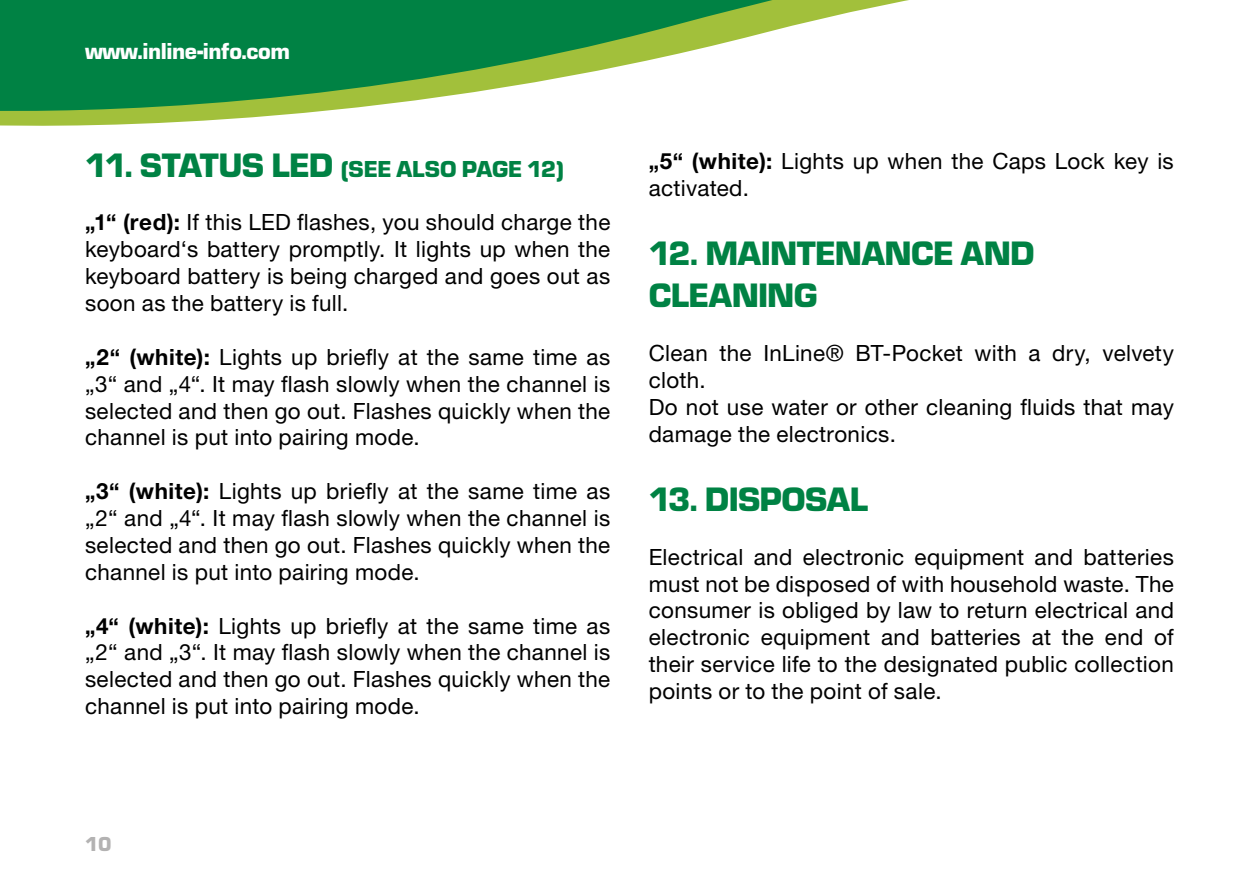
<style>
.page{position:relative;width:1259px;height:893px;background:#fff}
.page>*{position:absolute;margin:0;border:0;box-sizing:border-box;transform-origin:0 0}
.t1{font:900 35.1px/42.3px "Eurostile";letter-spacing:-.02em;color:#008244}
.t2{font:900 24px "Eurostile";letter-spacing:-.01em;color:#008244}
.t3{font:900 24px "Eurostile";letter-spacing:-.015em;color:#fff}
.t4{font:22.5px/27px "Helvetica Neue LT Pro";letter-spacing:.015em;color:#000;text-align:justify}
.t5{font:900 21px "Eurostile";color:#b3b2b2}
.s1{font-size:35.1px}
.s2{font-weight:700}
</style>
<div class="page">
<svg style="left:0;top:113px;width:302px;height:13px;fill:#a2c03b"></svg>
<svg style="left:0;top:0;width:909px;height:113px;fill:#008244"></svg>
<p class="t3" style="left:85px;top:38px;width:206px">www.inline-info.com</p>
<p class="t2" style="left:85px;top:155px;width:480px"><span class="s1">11. STATUS LED</span> (SEE ALSO PAGE 12)</p>
<p class="t4" style="left:85px;top:208px;width:527px"><span class="s2">„1“ (red):</span> If this LED flashes, you should charge the keyboard‘s battery promptly. It lights up when the keyboard battery is being charged and goes out as soon as the battery is full.</p>
<p class="t4" style="left:85px;top:343px;width:527px"><span class="s2">„2“ (white):</span> Lights up briefly at the same time as „3“ and „4“. It may flash slowly when the channel is selected and then go out. Flashes quickly when the channel is put into pairing mode.</p>
<p class="t4" style="left:85px;top:477px;width:527px"><span class="s2">„3“ (white):</span> Lights up briefly at the same time as „2“ and „4“. It may flash slowly when the channel is selected and then go out. Flashes quickly when the channel is put into pairing mode.</p>
<p class="t4" style="left:85px;top:611px;width:527px"><span class="s2">„4“ (white):</span> Lights up briefly at the same time as „2“ and „3“. It may flash slowly when the channel is selected and then go out. Flashes quickly when the channel is put into pairing mode.</p>
<p class="t4" style="left:648px;top:147px;width:526px"><span class="s2">„5“ (white):</span> Lights up when the Caps Lock key is activated.</p>
<h1 class="t1" style="left:648px;top:233px;width:387px">12. MAINTENANCE AND<br>CLEANING</h1>
<p class="t4" style="left:648px;top:339px;width:527px;text-align:left">Clean the InLine® BT-Pocket with a dry, velvety cloth.<br>Do not use water or other cleaning fluids that may damage the electronics.</p>
<h1 class="t1" style="left:648px;top:479px;width:221px">13. DISPOSAL</h1>
<p class="t4" style="left:648px;top:543px;width:527px">Electrical and electronic equipment and batteries must not be disposed of with household waste. The consumer is obliged by law to return electrical and electronic equipment and batteries at the end of their service life to the designated public collection points or to the point of sale.</p>
<p class="t5" style="left:85px;top:833px;width:28px">10</p>
</div>
